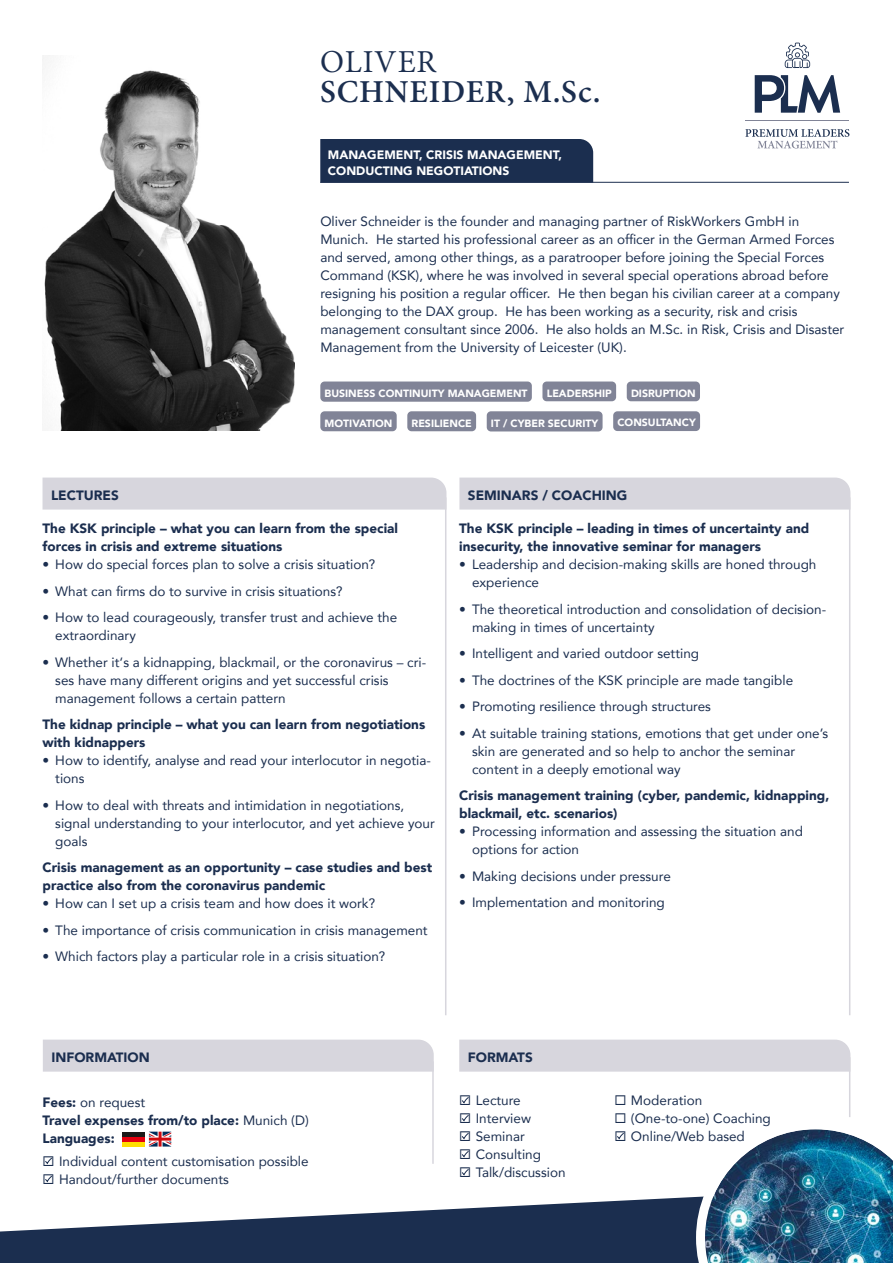
<style>
.page{position:relative;width:893px;height:1263px;background:#fff}
.page>*{position:absolute;margin:0;border:0;box-sizing:border-box;transform-origin:0 0}
.t1{font:700 39px "Adobe Thai";letter-spacing:.02em;color:#1b2e4f}
.t2{font:39px "Adobe Thai";letter-spacing:.02em;color:#1b2e4f}
.t3{font:13.5px/18px "Avenir";color:#1b2e4f}
.t4{font:900 13.5px/18px "Avenir";color:#1b2e4f}
.t5{font:900 12.15px/16.2px "Avenir";color:#fff}
.t6{font:900 10.5px "Avenir";color:#fff}
.s1{font-weight:400}
</style>
<div class="page">
<div style="left:320px;top:411px;width:77px;height:20px;background:#818497;border-radius:4px"></div>
<div style="left:613px;top:411px;width:87px;height:20px;background:#818497;border-radius:4px"></div>
<div style="left:627px;top:381px;width:73px;height:20px;background:#818497;border-radius:4px"></div>
<div style="left:320px;top:381px;width:212px;height:21px;background:#818497;border-radius:4px"></div>
<div style="left:407px;top:411px;width:69px;height:20px;background:#818497;border-radius:4px"></div>
<div style="left:542px;top:381px;width:74px;height:20px;background:#818497;border-radius:4px"></div>
<div style="left:487px;top:411px;width:116px;height:20px;background:#818497;border-radius:4px"></div>
<div style="left:320px;top:139px;width:273px;height:43px;background:#1b2e4f"></div>
<hr style="left:320px;top:182px;width:529px;height:1px;background:#1b2e4f">
<div style="left:43px;top:478px;width:403px;height:32px;background:#d7d6dd"></div>
<div style="left:459px;top:478px;width:391px;height:32px;background:#d7d6dd"></div>
<hr style="left:445px;top:497px;width:1px;height:518px;background:#d7d6dd">
<hr style="left:849px;top:497px;width:1px;height:518px;background:#d7d6dd">
<img style="left:43px;top:55px;width:252px;height:376px">
<svg style="left:0;top:1197px;width:696px;height:66px;fill:#1b2e4f"></svg>
<img style="left:696px;top:1129px;width:197px;height:134px">
<div style="left:43px;top:1039px;width:391px;height:32px;background:#d7d6dd"></div>
<div style="left:459px;top:1039px;width:391px;height:32px;background:#d7d6dd"></div>
<hr style="left:432px;top:1061px;width:2px;height:103px;background:#d7d6dd">
<hr style="left:849px;top:1057px;width:1px;height:60px;background:#d7d6dd">
<svg style="left:745px;top:129px;width:104px;height:19px"></svg>
<hr style="left:746px;top:120px;width:103px;height:1px;background:#818497">
<svg style="left:755px;top:75px;width:85px;height:38px"></svg>
<svg style="left:785px;top:43px;width:25px;height:25px"></svg>
<svg style="left:461px;top:1097px;width:8px;height:7px"></svg>
<svg style="left:461px;top:1169px;width:8px;height:7px"></svg>
<svg style="left:461px;top:1115px;width:8px;height:7px"></svg>
<svg style="left:461px;top:1133px;width:8px;height:7px"></svg>
<svg style="left:617px;top:1133px;width:7px;height:7px"></svg>
<svg style="left:461px;top:1151px;width:8px;height:7px"></svg>
<hr style="left:123px;top:1132px;width:22px;height:4px;background:#1a1a18">
<div style="left:123px;top:1141px;width:22px;height:5px;background:#fd0"></div>
<div style="left:123px;top:1136px;width:22px;height:5px;background:#e3000f"></div>
<svg style="left:149px;top:1132px;width:22px;height:14px"></svg>
<svg style="left:45px;top:1157px;width:7px;height:8px"></svg>
<svg style="left:45px;top:1175px;width:7px;height:8px"></svg>
<h1 class="t2" style="left:320px;top:36px;width:118px">OLIVER</h1>
<h1 class="t1" style="left:320px;top:66px;width:282px">SCHNEIDER, M.Sc.</h1>
<p class="t5" style="left:328px;top:146px;width:235px">MANAGEMENT, CRISIS MANAGEMENT,<br>CONDUCTING NEGOTIATIONS</p>
<p class="t3" style="left:320px;top:212px;width:525px">Oliver Schneider is the founder and managing partner of RiskWorkers GmbH in Munich. He started his professional career as an officer in the German Armed Forces and served, among other things, as a paratrooper before joining the Special Forces Command (KSK), where he was involved in several special operations abroad before resigning his position a regular officer. He then began his civilian career at a company belonging to the DAX group. He has been working as a security, risk and crisis management consultant since 2006. He also holds an M.Sc. in Risk, Crisis and Disaster Management from the University of Leicester (UK).</p>
<p class="t6" style="left:325px;top:384px;width:204px">BUSINESS CONTINUITY MANAGEMENT</p>
<p class="t6" style="left:631px;top:384px;width:66px">DISRUPTION</p>
<p class="t6" style="left:412px;top:414px;width:62px">RESILIENCE</p>
<p class="t6" style="left:547px;top:384px;width:67px">LEADERSHIP</p>
<p class="t6" style="left:491px;top:414px;width:109px">IT / CYBER SECURITY</p>
<p class="t6" style="left:325px;top:414px;width:69px">MOTIVATION</p>
<p class="t6" style="left:617px;top:414px;width:80px">CONSULTANCY</p>
<p class="t4" style="left:51px;top:485px;width:69px">LECTURES</p>
<p class="t4" style="left:468px;top:485px;width:161px">SEMINARS / COACHING</p>
<p class="t4" style="left:43px;top:519px;width:357px">The KSK principle – what you can learn from the special forces in crisis and extreme situations</p>
<p class="t3" style="left:43px;top:555px;width:334px">• How do special forces plan to solve a crisis situation?</p>
<p class="t3" style="left:43px;top:581px;width:302px">• What can firms do to survive in crisis situations?</p>
<p class="t3" style="left:55px;top:608px;width:343px;text-indent:-13px">• How to lead courageously, transfer trust and achieve the extraordinary</p>
<p class="t3" style="left:55px;top:652px;width:372px;text-indent:-13px">• Whether it‘s a kidnapping, blackmail, or the coronavirus – cri&shy;ses have many different origins and yet successful crisis management follows a certain pattern</p>
<p class="t4" style="left:43px;top:715px;width:384px">The kidnap principle – what you can learn from negotiations with kidnappers</p>
<p class="t3" style="left:55px;top:751px;width:377px;text-indent:-13px">• How to identify, analyse and read your interlocutor in negotia&shy;tions</p>
<p class="t3" style="left:55px;top:795px;width:381px;text-indent:-13px">• How to deal with threats and intimidation in negotiations, signal understanding to your interlocutor, and yet achieve your goals</p>
<p class="t4" style="left:43px;top:858px;width:391px">Crisis management as an opportunity – case studies and best practice also from the coronavirus pandemic</p>
<p class="t3" style="left:43px;top:894px;width:334px">• How can I set up a crisis team and how does it work?</p>
<p class="t3" style="left:43px;top:920px;width:387px">• The importance of crisis communication in crisis management</p>
<p class="t3" style="left:43px;top:947px;width:344px">• Which factors play a particular role in a crisis situation?</p>
<p class="t4" style="left:459px;top:519px;width:352px">The KSK principle – leading in times of uncertainty and insecurity, the innovative seminar for managers</p>
<p class="t3" style="left:472px;top:555px;width:346px;text-indent:-13px">• Leadership and decision-making skills are honed through experience</p>
<p class="t3" style="left:472px;top:599px;width:356px;text-indent:-13px">• The theoretical introduction and consolidation of decision&shy;making in times of uncertainty</p>
<p class="t3" style="left:459px;top:644px;width:241px">• Intelligent and varied outdoor setting</p>
<p class="t3" style="left:459px;top:670px;width:335px">• The doctrines of the KSK principle are made tangible</p>
<p class="t3" style="left:459px;top:697px;width:253px">• Promoting resilience through structures</p>
<p class="t3" style="left:472px;top:723px;width:358px;text-indent:-13px">• At suitable training stations, emotions that get under one’s skin are generated and so help to anchor the seminar content in a deeply emotional way</p>
<p class="t4" style="left:459px;top:786px;width:372px">Crisis management training (cyber, pandemic, kidnapping, blackmail, etc. scenarios)</p>
<p class="t3" style="left:472px;top:822px;width:332px;text-indent:-13px">• Processing information and assessing the situation and options for action</p>
<p class="t3" style="left:459px;top:866px;width:213px">• Making decisions under pressure</p>
<p class="t3" style="left:459px;top:893px;width:207px">• Implementation and monitoring</p>
<p class="t4" style="left:51px;top:1047px;width:100px">INFORMATION</p>
<p class="t4" style="left:468px;top:1047px;width:66px">FORMATS</p>
<p class="t4" style="left:43px;top:1093px;width:268px">Fees: <span class="s1">on request<br></span>Travel expenses from/to place: <span class="s1">Munich (D)<br></span>Languages:</p>
<p class="t3" style="left:43px;top:1152px;width:268px">◻ Individual content customisation possible</p>
<p class="t3" style="left:43px;top:1170px;width:188px">◻ Handout/further documents</p>
<p class="t3" style="left:459px;top:1091px;width:63px">◻ Lecture</p>
<p class="t3" style="left:459px;top:1109px;width:73px">◻ Interview</p>
<p class="t3" style="left:459px;top:1127px;width:67px">◻ Seminar</p>
<p class="t3" style="left:459px;top:1145px;width:83px">◻ Consulting</p>
<p class="t3" style="left:459px;top:1163px;width:108px">◻ Talk/discussion</p>
<p class="t3" style="left:614px;top:1091px;width:89px">◻ Moderation</p>
<p class="t3" style="left:614px;top:1109px;width:158px">◻ (One-to-one) Coaching</p>
<p class="t3" style="left:614px;top:1127px;width:132px">◻ Online/Web based</p>
</div>
